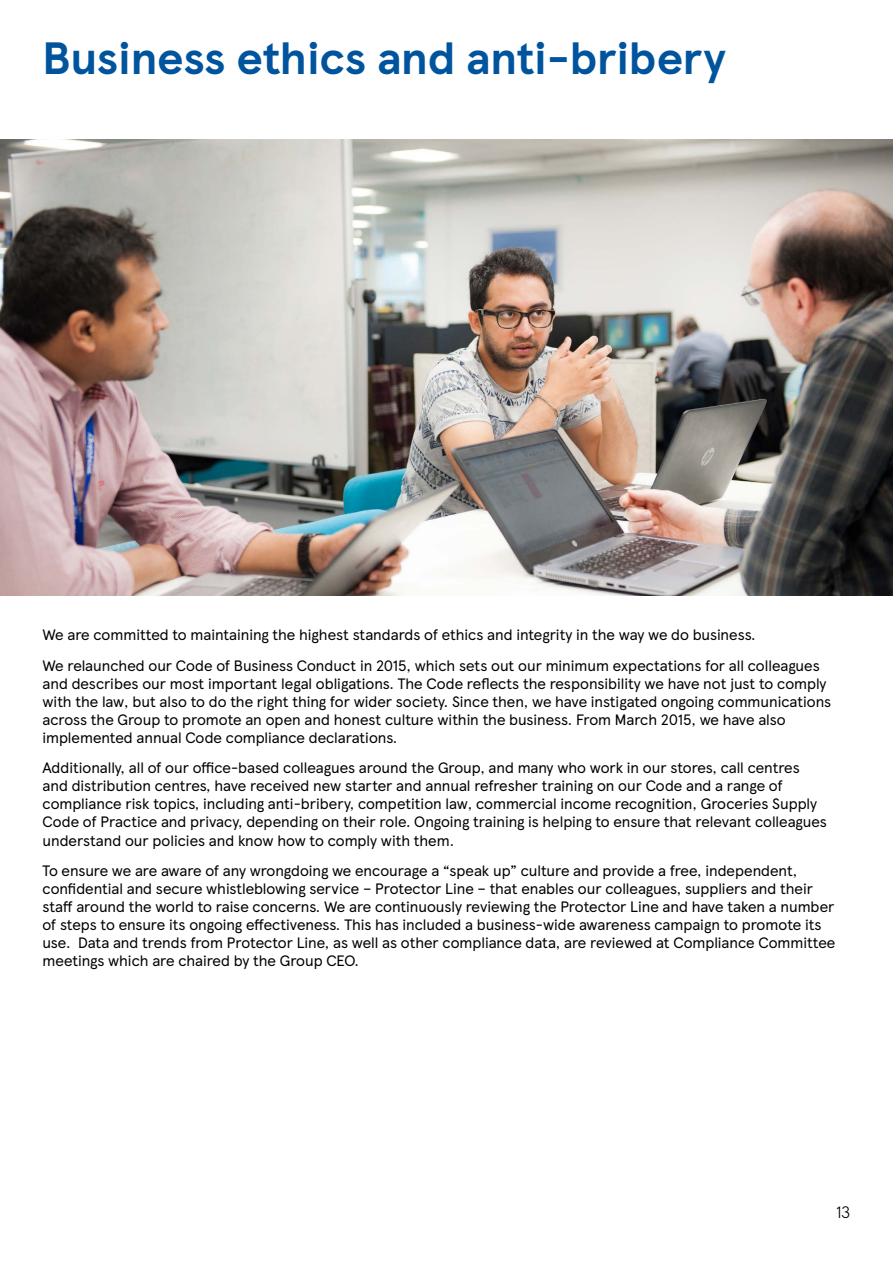
<style>
.page{position:relative;width:893px;height:1263px;background:#fff}
.page>*{position:absolute;margin:0;border:0;box-sizing:border-box;transform-origin:0 0}
.t1{font:700 45px "TESCO Modern";color:#00549d}
.t2{font:300 16.5px "TESCO Modern";color:#000}
.t3{font:15px/18px "TESCO Modern";color:#000}
</style>
<div class="page">
<img style="left:0;top:139px;width:893px;height:456px">
<h1 class="t1" style="left:43px;top:24px;width:685px">Business ethics and anti-bribery</h1>
<p class="t3" style="left:43px;top:618px;width:779px;line-height:30.8px">We are committed to maintaining the highest standards of ethics and integrity in the way we do business.<br>We relaunched our Code of Business Conduct in 2015, which sets out our minimum expectations for all colleagues</p>
<p class="t3" style="left:43px;top:673px;width:790px">and describes our most important legal obligations. The Code reflects the responsibility we have not just to comply with the law, but also to do the right thing for wider society. Since then, we have instigated ongoing communications across the Group to promote an open and honest culture within the business. From March 2015, we have also implemented annual Code compliance declarations.</p>
<p class="t3" style="left:43px;top:758px;width:786px">Additionally, all of our office-based colleagues around the Group, and many who work in our stores, call centres and distribution centres, have received new starter and annual refresher training on our Code and a range of compliance risk topics, including anti-bribery, competition law, commercial income recognition, Groceries Supply Code of Practice and privacy, depending on their role. Ongoing training is helping to ensure that relevant colleagues understand our policies and know how to comply with them.</p>
<p class="t3" style="left:43px;top:861px;width:794px">To ensure we are aware of any wrongdoing we encourage a “speak up” culture and provide a free, independent, confidential and secure whistleblowing service – Protector Line – that enables our colleagues, suppliers and their staff around the world to raise concerns. We are continuously reviewing the Protector Line and have taken a number of steps to ensure its ongoing effectiveness. This has included a business-wide awareness campaign to promote its use. Data and trends from Protector Line, as well as other compliance data, are reviewed at Compliance Committee meetings which are chaired by the Group CEO.</p>
<p class="t2" style="left:836px;top:1200px;width:16px">13</p>
</div>
